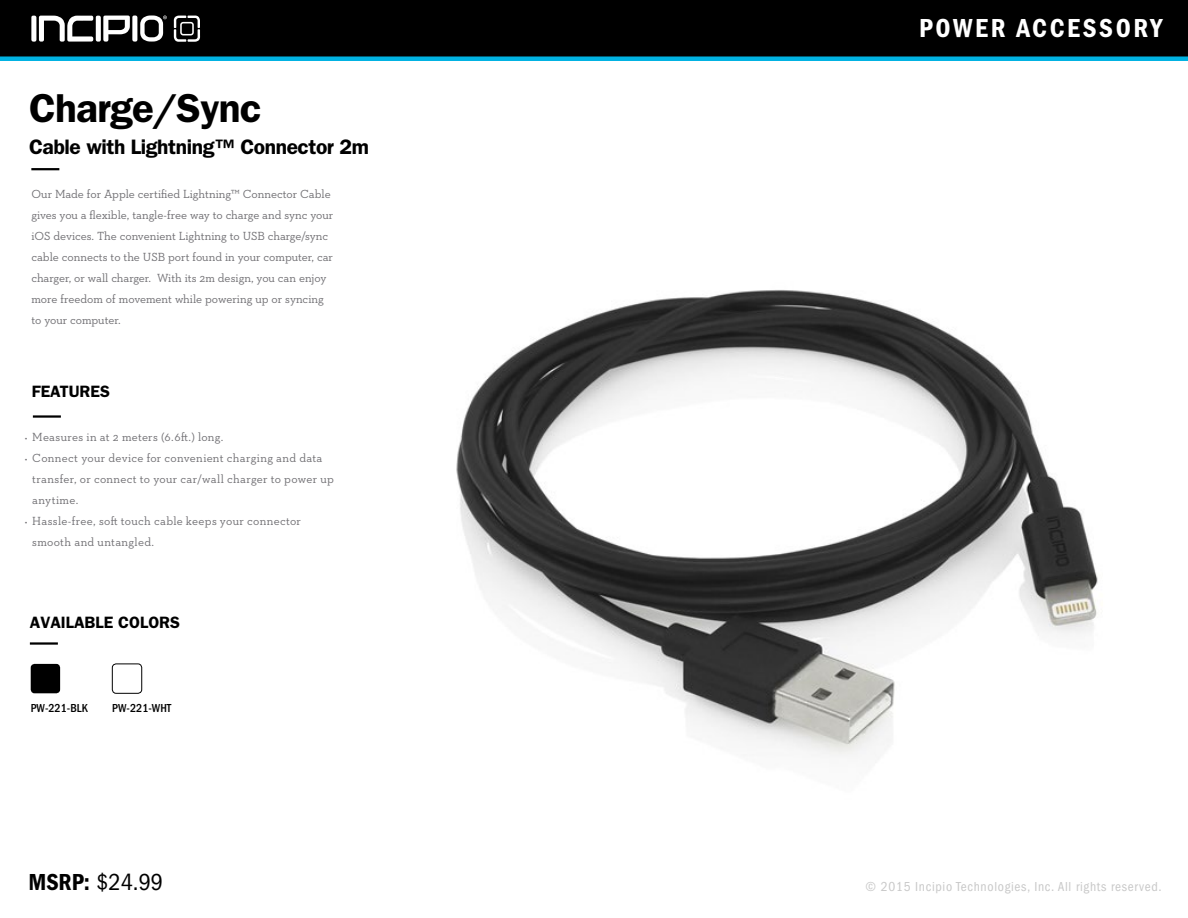
<style>
.page{position:relative;width:1188px;height:918px;background:#fff}
.page>*{position:absolute;margin:0;border:0;box-sizing:border-box;transform-origin:0 0}
.t1{font:600 40.5px "ITC Franklin Gothic Std";letter-spacing:-.02em;color:#000}
.t2{font:27px "ITC Franklin Gothic Std Dm Cd";letter-spacing:.1em;color:#fff}
.t3{font:condensed 24px "ITC Franklin Gothic Std";color:#000}
.t4{font:600 21px "ITC Franklin Gothic Std";letter-spacing:-.02em;color:#000}
.t5{font:600 16.5px "ITC Franklin Gothic Std";color:#000}
.t6{font:condensed 13.5px "ITC Franklin Gothic Std";letter-spacing:.05em;color:#c8c8c8}
.t7{font:12px/21px "Neutraface Slab Text";color:#717074}
.t8{font:12px/21px "Neutraface Slab Text";letter-spacing:.02em;color:#717074}
.t9{font:12px/21px "Neutraface Slab Text";letter-spacing:.025em;color:#717074}
.t10{font:500 condensed 12px "ITC Franklin Gothic Std";color:#000}
.s1{font-size:9px}
.s2{font-family:"ITC Franklin Gothic Std Dm Cd";font-stretch:normal}
</style>
<div class="page">
<div style="left:0;top:0;width:1188px;height:57px;background:#000"></div>
<svg style="left:174px;top:16px;width:26px;height:26px"></svg>
<svg style="left:31px;top:15px;width:136px;height:27px"></svg>
<div style="left:0;top:56px;width:1188px;height:5px;background:#00b2e2"></div>
<hr style="left:31px;top:168px;width:28px;height:2px;background:#000">
<hr style="left:33px;top:415px;width:28px;height:3px;background:#000">
<div style="left:31px;top:664px;width:29px;height:29px;background:#000;border-radius:4px"></div>
<hr style="left:30px;top:642px;width:28px;height:3px;background:#000">
<div style="left:112px;top:664px;width:30px;height:30px;border:1px solid #000;border-radius:4px"></div>
<img style="left:456px;top:290px;width:642px;height:466px">
<h1 class="t1" style="left:29px;top:85px;width:234px">Charge/Sync</h1>
<h3 class="t4" style="left:29px;top:134px;width:341px">Cable with Lightning™ Connector 2m</h3>
<p class="t7" style="left:31px;top:184px;width:303px">Our Made for Apple certified Lightning™ Connector Cable gives you a flexible, tangle-free way to charge and sync your iOS devices. The convenient Lightning to USB charge/sync cable connects to the USB port found in your computer, car charger, or wall charger. With its 2m design, you can enjoy more freedom of movement while powering up or syncing to your computer.</p>
<h3 class="t5" style="left:32px;top:382px;width:80px">FEATURES</h3>
<p class="t8" style="left:25px;top:427px;width:200px"><span class="s1">•</span> Measures in at 2 meters (6.6ft.) long.</p>
<p class="t8" style="left:32px;top:448px;width:303px;text-indent:-8px"><span class="s1">•</span> Connect your device for convenient charging and data transfer, or connect to your car/wall charger to power up anytime.</p>
<p class="t9" style="left:32px;top:511px;width:270px;text-indent:-8px"><span class="s1">•</span> Hassle-free, soft touch cable keeps your connector smooth and untangled.</p>
<h3 class="t5" style="left:30px;top:613px;width:152px">AVAILABLE COLORS</h3>
<p class="t10" style="left:31px;top:701px;width:59px">PW-221-BLK</p>
<p class="t10" style="left:112px;top:701px;width:61px">PW-221-WHT</p>
<h2 class="t2" style="left:919px;top:12px;width:245px">POWER ACCESSORY</h2>
<h3 class="t3" style="left:28px;top:869px;width:136px"><span class="s2">MSRP:</span> $24.99</h3>
<p class="t6" style="left:866px;top:879px;width:298px">© 2015 Incipio Technologies, Inc. All rights reserved.</p>
</div>
